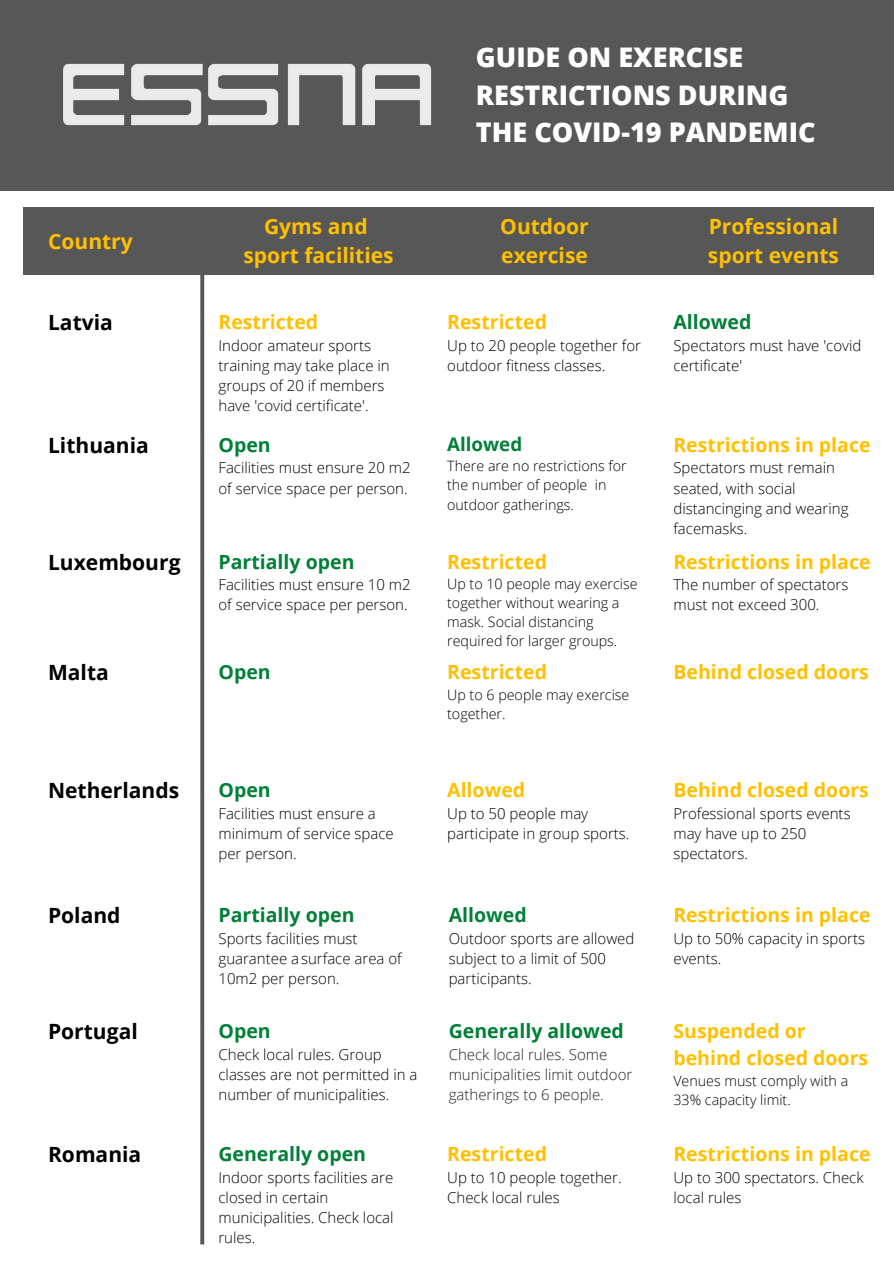
<style>
.page{position:relative;width:894px;height:1264px;background:#fff}
.page>*{position:absolute;margin:0;border:0;box-sizing:border-box;transform-origin:0 0}
.t1{font:800 27px "Open Sans";color:#fff}
.t2{font:700 21px "Open Sans";color:#ffc000}
.t3{font:700 21px "Open Sans";color:#000}
.t4{font:700 19.5px/27px "Open Sans";color:#ffc000}
.t5{font:700 19.5px "Open Sans";color:#008037}
.t6{font:700 18.75px "Open Sans";color:#008037}
.t7{font:300 15px/20.2px "Open Sans";color:#000}
.t8{font:300 15px/20.2px "Open Sans";color:#212423}
.t9{font:300 14.25px/19.2px "Open Sans";color:#000}
</style>
<div class="page">
<div style="left:0;top:0;width:893px;height:190px;background:#575757"></div>
<img style="left:63px;top:63px;width:369px;height:63px">
<svg style="left:200px;top:275px;width:4px;height:969px;background:#646464"></svg>
<div style="left:24px;top:207px;width:849px;height:68px;background:#575757"></div>
<p class="t1" style="left:476px;top:39px;width:269px">GUIDE ON EXERCISE</p>
<p class="t1" style="left:476px;top:76px;width:314px">RESTRICTIONS DURING</p>
<p class="t1" style="left:476px;top:113px;width:341px">THE COVID-19 PANDEMIC</p>
<p class="t2" style="left:48px;top:226px;width:86px">Country</p>
<p class="t2" style="left:264px;top:211px;width:105px">Gyms and</p>
<p class="t2" style="left:243px;top:241px;width:152px">sport facilities</p>
<p class="t2" style="left:500px;top:211px;width:90px">Outdoor</p>
<p class="t2" style="left:501px;top:241px;width:88px">exercise</p>
<p class="t2" style="left:708px;top:211px;width:131px">Professional</p>
<p class="t2" style="left:707px;top:241px;width:132px">sport events</p>
<p class="t3" style="left:48px;top:308px;width:66px">Latvia</p>
<p class="t4" style="left:218px;top:308px;width:101px">Restricted</p>
<p class="t7" style="left:218px;top:334px;width:173px">Indoor amateur sports training may take place in groups of 20 if members have 'covid certificate'.</p>
<p class="t4" style="left:447px;top:308px;width:101px">Restricted</p>
<p class="t7" style="left:447px;top:334px;width:195px">Up to 20 people together for outdoor fitness classes.</p>
<p class="t5" style="left:673px;top:308px;width:80px">Allowed</p>
<p class="t7" style="left:673px;top:334px;width:189px">Spectators must have 'covid certificate'</p>
<p class="t3" style="left:48px;top:430px;width:102px">Lithuania</p>
<p class="t5" style="left:218px;top:431px;width:54px">Open</p>
<p class="t7" style="left:218px;top:457px;width:194px">Facilities must ensure 20 m2 of service space per person.</p>
<p class="t6" style="left:447px;top:431px;width:76px">Allowed</p>
<p class="t9" style="left:447px;top:456px;width:181px">There are no restrictions for the number of people in outdoor gatherings.</p>
<p class="t4" style="left:673px;top:431px;width:198px">Restrictions in place</p>
<p class="t7" style="left:673px;top:457px;width:176px">Spectators must remain seated, with social distancinging and wearing facemasks.</p>
<p class="t3" style="left:48px;top:547px;width:134px">Luxembourg</p>
<p class="t5" style="left:218px;top:547px;width:137px">Partially open</p>
<p class="t7" style="left:218px;top:574px;width:194px">Facilities must ensure 10 m2 of service space per person.</p>
<p class="t4" style="left:447px;top:547px;width:101px">Restricted</p>
<p class="t9" style="left:447px;top:573px;width:192px">Up to 10 people may exercise together without wearing a mask. Social distancing required for larger groups.</p>
<p class="t4" style="left:673px;top:547px;width:198px">Restrictions in place</p>
<p class="t7" style="left:673px;top:574px;width:176px">The number of spectators must not exceed 300.</p>
<p class="t3" style="left:48px;top:658px;width:62px">Malta</p>
<p class="t5" style="left:218px;top:658px;width:54px">Open</p>
<p class="t4" style="left:447px;top:658px;width:101px">Restricted</p>
<p class="t4" style="left:673px;top:658px;width:197px">Behind closed doors</p>
<p class="t9" style="left:447px;top:684px;width:184px">Up to 6 people may exercise together.</p>
<p class="t3" style="left:48px;top:775px;width:132px">Netherlands</p>
<p class="t5" style="left:218px;top:776px;width:54px">Open</p>
<p class="t7" style="left:218px;top:802px;width:177px">Facilities must ensure a minimum of service space per person.</p>
<p class="t4" style="left:447px;top:776px;width:80px">Allowed</p>
<p class="t7" style="left:447px;top:802px;width:184px">Up to 50 people may participate in group sports.</p>
<p class="t4" style="left:673px;top:776px;width:197px">Behind closed doors</p>
<p class="t7" style="left:673px;top:802px;width:179px">Professional sports events may have up to 250 spectators.</p>
<p class="t3" style="left:48px;top:900px;width:74px">Poland</p>
<p class="t5" style="left:218px;top:901px;width:137px">Partially open</p>
<p class="t7" style="left:218px;top:927px;width:185px">Sports facilities must guarantee asurface area of<br>10m2 per person.</p>
<p class="t5" style="left:448px;top:901px;width:80px">Allowed</p>
<p class="t7" style="left:448px;top:927px;width:187px">Outdoor sports are allowed subject to a limit of 500 participants.</p>
<p class="t4" style="left:673px;top:901px;width:198px">Restrictions in place</p>
<p class="t7" style="left:673px;top:927px;width:193px">Up to 50% capacity in sports events.</p>
<p class="t3" style="left:48px;top:1016px;width:91px">Portugal</p>
<p class="t5" style="left:218px;top:1017px;width:54px">Open</p>
<p class="t7" style="left:218px;top:1043px;width:200px">Check local rules. Group classes are not permitted in a number of municipalities.</p>
<p class="t5" style="left:448px;top:1017px;width:177px">Generally allowed</p>
<p class="t8" style="left:448px;top:1043px;width:185px">Check local rules. Some municipalities limit outdoor gatherings to 6 people.</p>
<p class="t4" style="left:673px;top:1017px;width:196px">Suspended or behind closed doors</p>
<p class="t9" style="left:673px;top:1070px;width:176px">Venues must comply with a<br>33% capacity limit.</p>
<p class="t3" style="left:48px;top:1139px;width:95px">Romania</p>
<p class="t5" style="left:218px;top:1140px;width:149px">Generally open</p>
<p class="t7" style="left:218px;top:1166px;width:177px">Indoor sports facilities are closed in certain municipalities. Check local rules.</p>
<p class="t4" style="left:447px;top:1139px;width:101px">Restricted</p>
<p class="t7" style="left:447px;top:1166px;width:176px">Up to 10 people together.<br>Check local rules</p>
<p class="t4" style="left:673px;top:1139px;width:198px">Restrictions in place</p>
<p class="t7" style="left:673px;top:1166px;width:192px">Up to 300 spectators. Check local rules</p>
</div>
